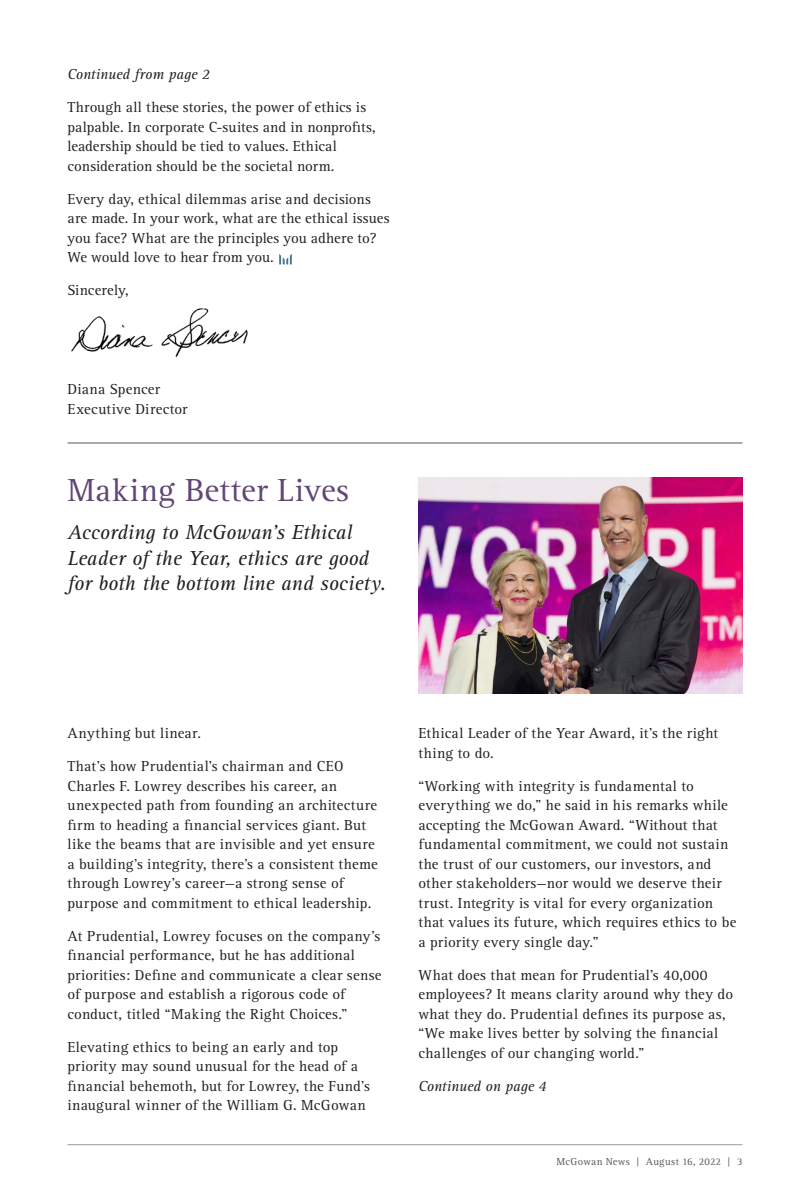
<style>
.page{position:relative;width:810px;height:1188px;background:#fff}
.page>*{position:absolute;margin:0;border:0;box-sizing:border-box;transform-origin:0 0}
.Body_Copy{font:33px "Rotis Serif";letter-spacing:.01em;color:#604775}
.Body_Copy-2{font:italic 21px/25.2px "Rotis Serif";letter-spacing:-.005em;color:#231f20}
.Body_Copy-3{font:15px/19.5px "Rotis Serif";letter-spacing:.015em;color:#231f20}
.Body_Copy-4{font:italic 15px "Rotis Serif";color:#231f20}
.Body_Copy-5{font:10.5px "Rotis Serif";letter-spacing:.025em;color:#57585a}
</style>
<div class="page">
<img style="left:71px;top:309px;width:177px;height:49px">
<svg style="left:279px;top:254px;width:13px;height:10px"></svg>
<hr style="left:68px;top:1144px;width:674px;height:1px;background:#9b9b9b">
<img style="left:419px;top:478px;width:323px;height:215px">
<hr style="left:68px;top:443px;width:674px;height:1px;background:#57585a">
<p class="Body_Copy-4" style="left:68px;top:66px;width:144px">Continued from page 2</p>
<p class="Body_Copy-3" style="left:68px;top:98px;width:310px">Through all these stories, the power of ethics is palpable. In corporate C-suites and in nonprofits, leadership should be tied to values. Ethical consideration should be the societal norm.</p>
<p class="Body_Copy-3" style="left:68px;top:190px;width:324px">Every day, ethical dilemmas arise and decisions are made. In your work, what are the ethical issues you face? What are the principles you adhere to?<br>We would love to hear from you.</p>
<p class="Body_Copy-3" style="left:68px;top:281px;width:63px">Sincerely,</p>
<p class="Body_Copy-3" style="left:68px;top:380px;width:121px">Diana Spencer<br>Executive Director</p>
<p class="Body_Copy" style="left:68px;top:471px;width:283px">Making Better Lives</p>
<p class="Body_Copy-2" style="left:68px;top:521px;width:320px">According to McGowan’s Ethical<br>Leader of the Year, ethics are good for both the bottom line and society.</p>
<p class="Body_Copy-3" style="left:68px;top:724px;width:135px">Anything but linear.</p>
<p class="Body_Copy-3" style="left:68px;top:757px;width:312px">That’s how Prudential’s chairman and CEO Charles F. Lowrey describes his career, an unexpected path from founding an architecture firm to heading a financial services giant. But like the beams that are invisible and yet ensure a building’s integrity, there’s a consistent theme through Lowrey’s career—a strong sense of purpose and commitment to ethical leadership.</p>
<p class="Body_Copy-3" style="left:68px;top:927px;width:316px">At Prudential, Lowrey focuses on the company’s financial performance, but he has additional priorities: Define and communicate a clear sense of purpose and establish a rigorous code of conduct, titled “Making the Right Choices.”</p>
<p class="Body_Copy-3" style="left:68px;top:1038px;width:304px">Elevating ethics to being an early and top priority may sound unusual for the head of a financial behemoth, but for Lowrey, the Fund’s inaugural winner of the William G. McGowan</p>
<p class="Body_Copy-3" style="left:418px;top:724px;width:301px">Ethical Leader of the Year Award, it’s the right thing to do.</p>
<p class="Body_Copy-3" style="left:418px;top:777px;width:319px">“Working with integrity is fundamental to everything we do,” he said in his remarks while accepting the McGowan Award. “Without that fundamental commitment, we could not sustain the trust of our customers, our investors, and other stakeholders—nor would we deserve their trust. Integrity is vital for every organization that values its future, which requires ethics to be a priority every single day.”</p>
<p class="Body_Copy-3" style="left:418px;top:966px;width:316px">What does that mean for Prudential’s 40,000 employees? It means clarity around why they do what they do. Prudential defines its purpose as, “We make lives better by solving the financial challenges of our changing world.”</p>
<p class="Body_Copy-4" style="left:418px;top:1077px;width:130px">Continued on page 4</p>
<p class="Body_Copy-5" style="left:557px;top:1156px;width:187px">McGowan News | August 16, 2022 | 3</p>
</div>
